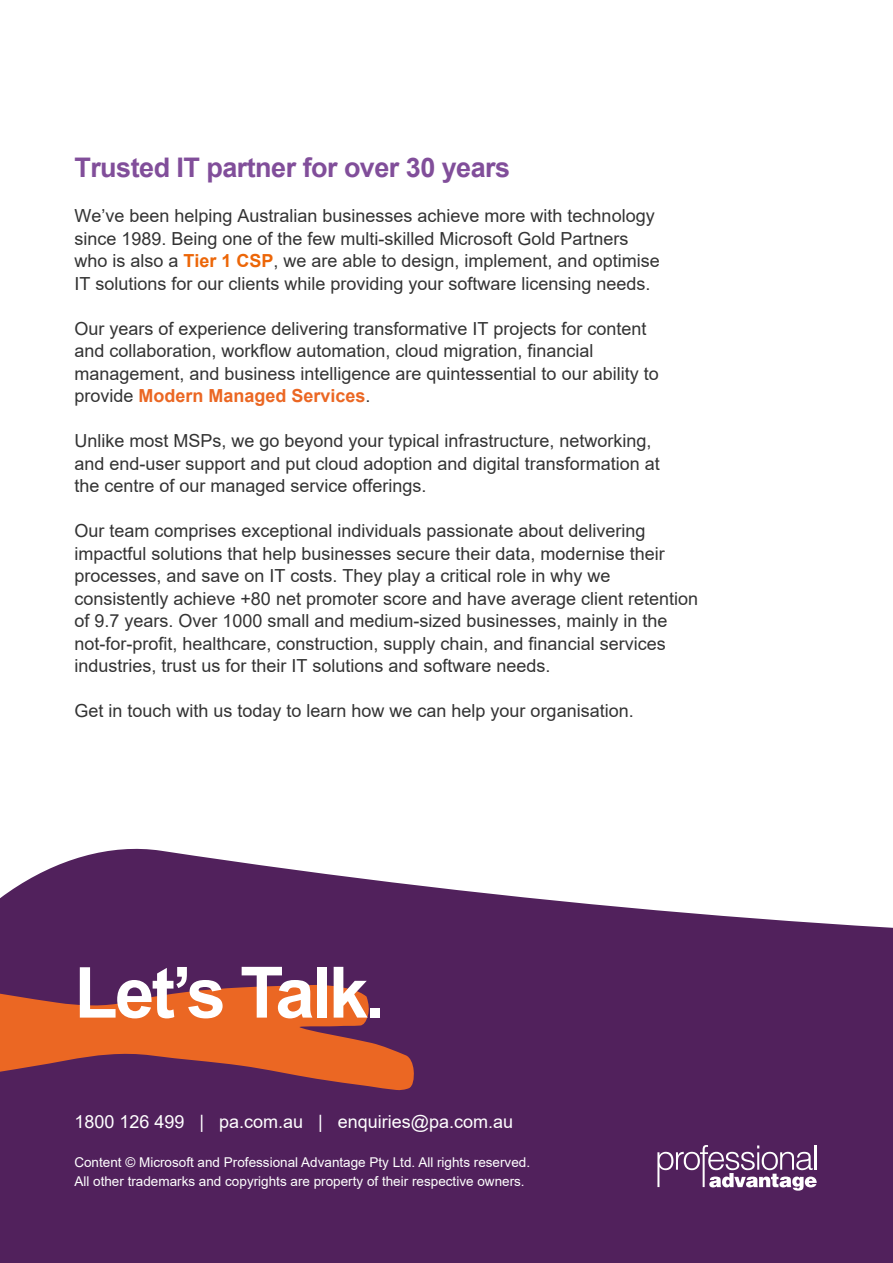
<style>
.page{position:relative;width:893px;height:1263px;background:#fff}
.page>*{position:absolute;margin:0;border:0;box-sizing:border-box;transform-origin:0 0}
.t1{font:700 70.95px "Arial";letter-spacing:-.04em;color:#fff}
.t2{font:700 27px "Arial";letter-spacing:-.02em;color:#814e9a}
.t3{font:18px/22.5px "Arial";color:#333}
.t4{font:18px "Arial";color:#fff}
.t5{font:13.5px/19.5px "Arial";color:#fff}
.s1{font-weight:700;color:#ec6608}
.s2{font-weight:700;color:#eb6723}
</style>
<div class="page">
<svg style="left:0;top:848px;width:893px;height:415px;background:#653a6e"></svg>
<svg style="left:0;top:982px;width:414px;height:108px;background:#af4c38"></svg>
<svg style="left:657px;top:1145px;width:160px;height:46px"></svg>
<hr style="left:815px;top:1145px;width:2px;height:25px;background:#fff">
<h2 class="t2" style="left:74px;top:149px;width:437px">Trusted IT partner for over 30 years</h2>
<p class="t3" style="left:74px;top:204px;width:587px">We’ve been helping Australian businesses achieve more with technology since 1989. Being one of the few multi-skilled Microsoft Gold Partners who is also a <span class="s1">Tier 1 CSP</span>, we are able to design, implement, and optimise IT solutions for our clients while providing your software licensing needs.</p>
<p class="t3" style="left:74px;top:317px;width:586px">Our years of experience delivering transformative IT projects for content and collaboration, workflow automation, cloud migration, financial management, and business intelligence are quintessential to our ability to provide <span class="s2">Modern Managed Services</span>.</p>
<p class="t3" style="left:74px;top:429px;width:587px">Unlike most MSPs, we go beyond your typical infrastructure, networking, and end-user support and put cloud adoption and digital transformation at the centre of our managed service offerings.</p>
<p class="t3" style="left:74px;top:519px;width:625px">Our team comprises exceptional individuals passionate about delivering impactful solutions that help businesses secure their data, modernise their processes, and save on IT costs. They play a critical role in why we consistently achieve +80 net promoter score and have average client retention of 9.7 years. Over 1000 small and medium-sized businesses, mainly in the not-for-profit, healthcare, construction, supply chain, and financial services industries, trust us for their IT solutions and software needs.</p>
<p class="t3" style="left:74px;top:699px;width:561px">Get in touch with us today to learn how we can help your organisation.</p>
<h1 class="t1" style="left:74px;top:943px;width:312px">Let’s Talk.</h1>
<p class="t4" style="left:74px;top:1109px;width:440px">1800 126 499 | pa.com.au | enquiries@pa.com.au</p>
<p class="t5" style="left:74px;top:1152px;width:457px">Content © Microsoft and Professional Advantage Pty Ltd. All rights reserved.<br>All other trademarks and copyrights are property of their respective owners.</p>
</div>
